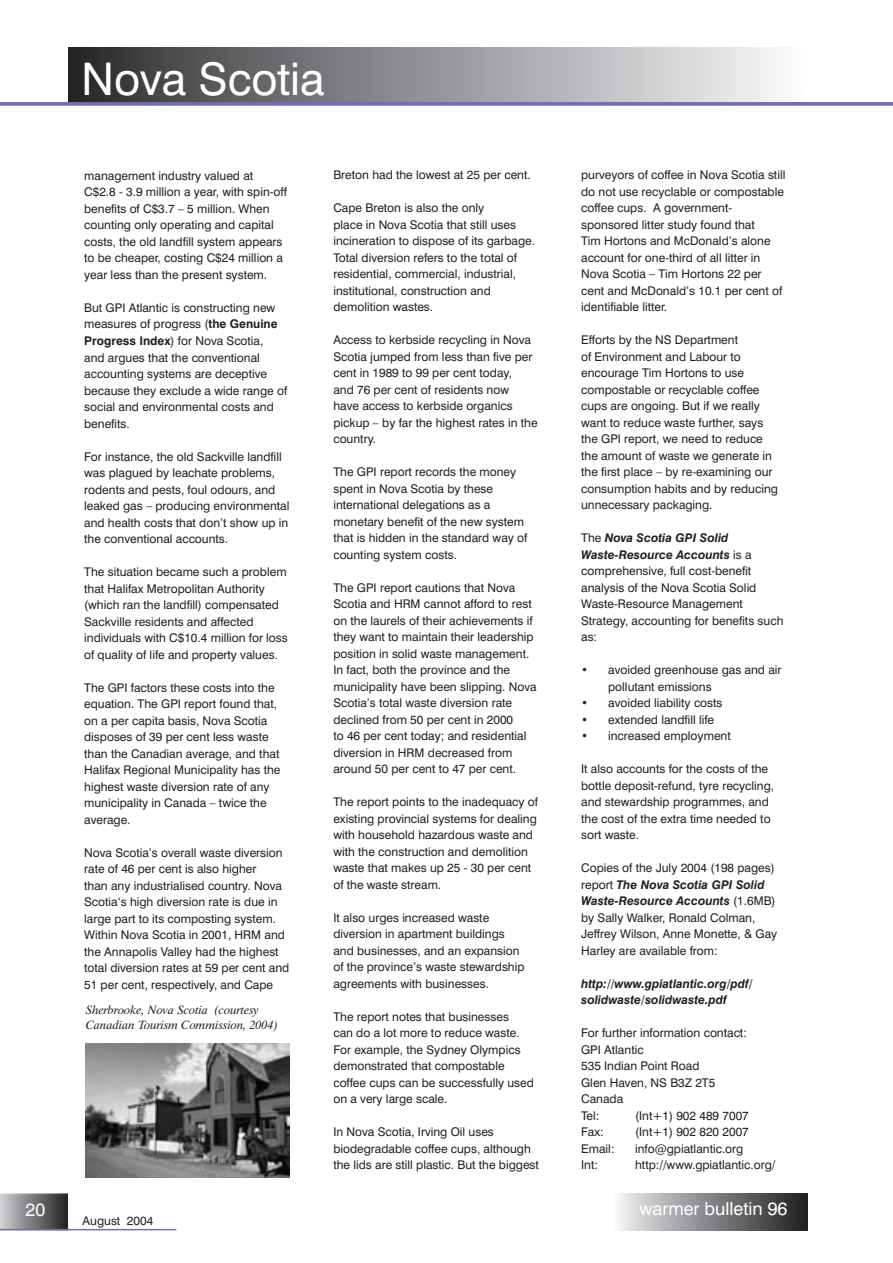
<style>
.page{position:relative;width:893px;height:1263px;background:#fff}
.page>*{position:absolute;margin:0;border:0;box-sizing:border-box;transform-origin:0 0}
.t1{font:45px "Swiss 721 BT";color:#fff}
.t2{font:18px "Swiss 721 BT";color:#fff}
.t3{font:12px/16.5px "Swiss 721 BT";color:#231f20}
.t4{font:italic 12px/14.4px "Dutch 801 BT";color:#231f20}
.t5{font:italic 700 12px/16.5px "Swiss 721 BT";color:#231f20}
.s1{font-weight:700}
.s2{font-weight:700;font-style:italic}
</style>
<div class="page">
<div style="left:611px;top:1193px;width:197px;height:37px;background:linear-gradient(to right,#f4f5f8,#1c1b1d)"></div>
<svg style="left:0;top:1193px;width:68px;height:36px;background:#78797c"></svg>
<hr style="left:0;top:1229px;width:176px;height:1px;background:#716eb3">
<div style="left:68px;top:48px;width:740px;height:55px;background:linear-gradient(to right,#2c2c2f,#fcfdff)"></div>
<svg style="left:0;top:102px;width:892px;height:4px;background:#7a78b7"></svg>
<img style="left:85px;top:1043px;width:204px;height:134px">
<h1 class="t1" style="left:82px;top:52px;width:244px">Nova Scotia</h1>
<p class="t3" style="left:84px;top:167px;width:204px">management industry valued at C$2.8 - 3.9 million a year, with spin-off benefits of C$3.7 – 5 million. When counting only operating and capital costs, the old landfill system appears to be cheaper, costing C$24 million a year less than the present system.</p>
<p class="t3" style="left:84px;top:299px;width:205px">But GPI Atlantic is constructing new measures of progress (<span class="s1">the Genuine<br>Progress Index</span>) for Nova Scotia,<br>and argues that the conventional accounting systems are deceptive because they exclude a wide range of social and environmental costs and benefits.</p>
<p class="t3" style="left:84px;top:448px;width:207px">For instance, the old Sackville landfill was plagued by leachate problems, rodents and pests, foul odours, and leaked gas – producing environmental and health costs that don’t show up in the conventional accounts.</p>
<p class="t3" style="left:84px;top:563px;width:205px">The situation became such a problem that Halifax Metropolitan Authority (which ran the landfill) compensated Sackville residents and affected individuals with C$10.4 million for loss of quality of life and property values.</p>
<p class="t3" style="left:84px;top:679px;width:198px">The GPI factors these costs into the equation. The GPI report found that, on a per capita basis, Nova Scotia disposes of 39 per cent less waste than the Canadian average, and that<br>Halifax Regional Municipality has the highest waste diversion rate of any municipality in Canada – twice the average.</p>
<p class="t3" style="left:84px;top:844px;width:207px">Nova Scotia’s overall waste diversion rate of 46 per cent is also higher<br>than any industrialised country. Nova Scotia‘s high diversion rate is due in large part to its composting system.<br>Within Nova Scotia in 2001, HRM and the Annapolis Valley had the highest total diversion rates at 59 per cent and 51 per cent, respectively, and Cape</p>
<p class="t4" style="left:86px;top:1003px;width:194px">Sherbrooke, Nova Scotia (courtesy<br>Canadian Tourism Commission, 2004)</p>
<p class="t3" style="left:333px;top:167px;width:199px">Breton had the lowest at 25 per cent.</p>
<p class="t3" style="left:333px;top:200px;width:203px">Cape Breton is also the only<br>place in Nova Scotia that still uses incineration to dispose of its garbage.<br>Total diversion refers to the total of residential, commercial, industrial, institutional, construction and demolition wastes.</p>
<p class="t3" style="left:333px;top:332px;width:206px">Access to kerbside recycling in Nova<br>Scotia jumped from less than five per cent in 1989 to 99 per cent today,<br>and 76 per cent of residents now have access to kerbside organics pickup – by far the highest rates in the country.</p>
<p class="t3" style="left:333px;top:464px;width:196px">The GPI report records the money spent in Nova Scotia by these international delegations as a monetary benefit of the new system that is hidden in the standard way of counting system costs.</p>
<p class="t3" style="left:333px;top:579px;width:205px">The GPI report cautions that Nova Scotia and HRM cannot afford to rest on the laurels of their achievements if they want to maintain their leadership position in solid waste management.<br>In fact, both the province and the municipality have been slipping. Nova Scotia’s total waste diversion rate declined from 50 per cent in 2000<br>to 46 per cent today; and residential diversion in HRM decreased from around 50 per cent to 47 per cent.</p>
<p class="t3" style="left:333px;top:794px;width:206px">The report points to the inadequacy of existing provincial systems for dealing with household hazardous waste and with the construction and demolition waste that makes up 25 - 30 per cent of the waste stream.</p>
<p class="t3" style="left:333px;top:909px;width:193px">It also urges increased waste diversion in apartment buildings and businesses, and an expansion of the province’s waste stewardship agreements with businesses.</p>
<p class="t3" style="left:333px;top:1008px;width:202px">The report notes that businesses<br>can do a lot more to reduce waste.<br>For example, the Sydney Olympics demonstrated that compostable coffee cups can be successfully used on a very large scale.</p>
<p class="t3" style="left:333px;top:1124px;width:207px">In Nova Scotia, Irving Oil uses biodegradable coffee cups, although the lids are still plastic. But the biggest</p>
<p class="t3" style="left:581px;top:167px;width:206px">purveyors of coffee in Nova Scotia still do not use recyclable or compostable coffee cups. A government&shy;sponsored litter study found that<br>Tim Hortons and McDonald’s alone account for one-third of all litter in Nova Scotia – Tim Hortons 22 per cent and McDonald’s 10.1 per cent of identifiable litter.</p>
<p class="t3" style="left:581px;top:332px;width:198px">Efforts by the NS Department<br>of Environment and Labour to encourage Tim Hortons to use compostable or recyclable coffee cups are ongoing. But if we really want to reduce waste further, says the GPI report, we need to reduce the amount of waste we generate in the first place – by re-examining our consumption habits and by reducing unnecessary packaging.</p>
<p class="t3" style="left:581px;top:530px;width:204px">The <span class="s2">Nova Scotia GPI Solid<br>Waste-Resource Accounts</span> is a comprehensive, full cost-benefit analysis of the Nova Scotia Solid<br>Waste-Resource Management<br>Strategy, accounting for benefits such as:</p>
<p class="t3" style="left:608px;top:662px;width:175px">avoided greenhouse gas and air pollutant emissions<br>avoided liability costs<br>extended landfill life<br>increased employment</p>
<p class="t3" style="left:581px;top:761px;width:195px">It also accounts for the costs of the bottle deposit-refund, tyre recycling, and stewardship programmes, and the cost of the extra time needed to sort waste.</p>
<p class="t3" style="left:581px;top:860px;width:198px">Copies of the July 2004 (198 pages) report <span class="s2">The Nova Scotia GPI Solid<br>Waste-Resource Accounts</span> (1.6MB) by Sally Walker, Ronald Colman,<br>Jeffrey Wilson, Anne Monette, &amp; Gay<br>Harley are available from:</p>
<p class="t5" style="left:581px;top:975px;width:173px">http://www.gpiatlantic.org/pdf/ solidwaste/solidwaste.pdf</p>
<p class="t3" style="left:581px;top:1025px;width:167px">For further information contact:<br>GPI Atlantic<br>535 Indian Point Road<br>Glen Haven, NS B3Z 2T5<br>Canada<br>Tel:</p>
<p class="t3" style="left:581px;top:662px;width:9px">•</p>
<p class="t3" style="left:581px;top:695px;width:9px;text-align:justify">• • •</p>
<p class="t3" style="left:635px;top:1107px;width:115px">(Int+1) 902 489 7007</p>
<p class="t3" style="left:581px;top:1124px;width:24px">Fax:</p>
<p class="t3" style="left:635px;top:1124px;width:115px">(Int+1) 902 820 2007</p>
<p class="t3" style="left:581px;top:1140px;width:35px">Email:</p>
<p class="t3" style="left:635px;top:1140px;width:110px">info@gpiatlantic.org</p>
<p class="t3" style="left:581px;top:1157px;width:18px">Int:</p>
<p class="t3" style="left:635px;top:1157px;width:142px">http://www.gpiatlantic.org/</p>
<h2 class="t2" style="left:26px;top:1198px;width:21px">20</h2>
<h2 class="t2" style="left:639px;top:1198px;width:149px">warmer bulletin 96</h2>
<p class="t3" style="left:83px;top:1212px;width:72px">August 2004</p>
</div>
